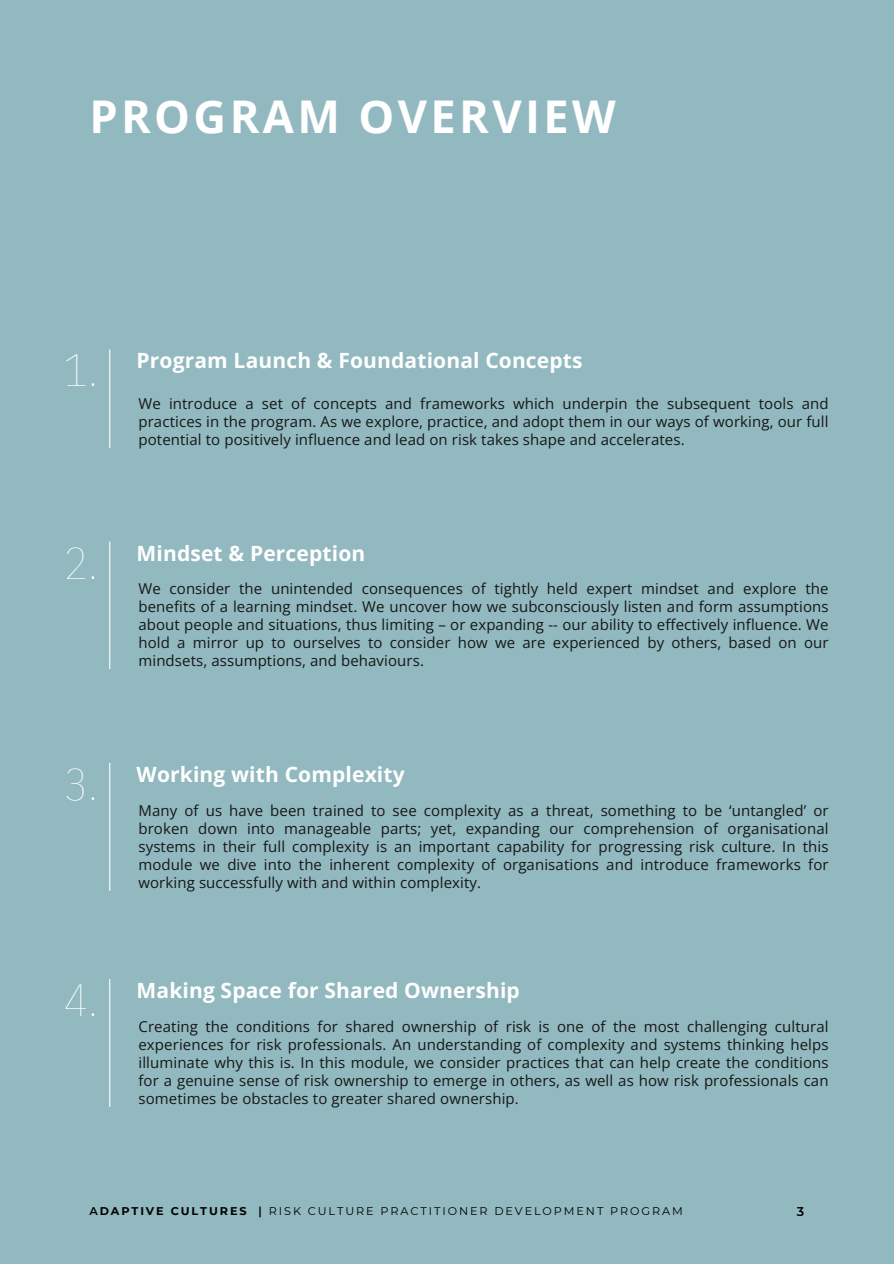
<style>
.page{position:relative;width:894px;height:1264px;background:#fff}
.page>*{position:absolute;margin:0;border:0;box-sizing:border-box;transform-origin:0 0}
.t1{font:700 45.15px "Open Sans";letter-spacing:.075em;color:#fff}
.t2{font:100 45px "IBM Plex Sans Cond";color:#fff}
.t3{font:700 21px "Open Sans";letter-spacing:.005em;color:#fff}
.t4{font:15px/18px "Open Sans";letter-spacing:.005em;color:#171717;text-align:justify}
.t5{font:600 12.75px "Montserrat";color:#000}
.t6{font:11.25px "Montserrat";letter-spacing:.17em;color:#000}
.s1{font-weight:600}
.s2{font-weight:700}
</style>
<div class="page">
<div style="left:0;top:0;width:893px;height:1263px;background:#91b9bf"></div>
<hr style="left:109px;top:350px;width:1px;height:97px;background:#fff">
<hr style="left:109px;top:542px;width:1px;height:126px;background:#fff">
<hr style="left:109px;top:763px;width:1px;height:127px;background:#fff">
<hr style="left:109px;top:979px;width:1px;height:127px;background:#fff">
<h1 class="t1" style="left:89px;top:85px;width:527px">PROGRAM OVERVIEW</h1>
<h2 class="t2" style="left:64px;top:340px;width:36px">1.</h2>
<h3 class="t3" style="left:136px;top:346px;width:447px">Program Launch &amp; Foundational Concepts</h3>
<p class="t4" style="left:138px;top:394px;width:691px">We introduce a set of concepts and frameworks which underpin the subsequent tools and practices in the program. As we explore, practice, and adopt them in our ways of working, our full potential to positively influence and lead on risk takes shape and accelerates.</p>
<h2 class="t2" style="left:64px;top:532px;width:36px">2.</h2>
<h3 class="t3" style="left:136px;top:538px;width:230px">Mindset &amp; Perception</h3>
<p class="t4" style="left:138px;top:579px;width:691px">We consider the unintended consequences of tightly held expert mindset and explore the benefits of a learning mindset. We uncover how we subconsciously listen and form assumptions about people and situations, thus limiting – or expanding -- our ability to effectively influence. We hold a mirror up to ourselves to consider how we are experienced by others, based on our mindsets, assumptions, and behaviours.</p>
<h2 class="t2" style="left:64px;top:753px;width:36px">3.</h2>
<h3 class="t3" style="left:136px;top:759px;width:269px">Working with Complexity</h3>
<p class="t4" style="left:138px;top:800px;width:691px">Many of us have been trained to see complexity as a threat, something to be ‘untangled’ or broken down into manageable parts; yet, expanding our comprehension of organisational systems in their full complexity is an important capability for progressing risk culture. In this module we dive into the inherent complexity of organisations and introduce frameworks for working successfully with and within complexity.</p>
<h2 class="t2" style="left:64px;top:969px;width:36px">4.</h2>
<h3 class="t3" style="left:136px;top:975px;width:384px">Making Space for Shared Ownership</h3>
<p class="t4" style="left:138px;top:1016px;width:691px">Creating the conditions for shared ownership of risk is one of the most challenging cultural experiences for risk professionals. An understanding of complexity and systems thinking helps illuminate why this is. In this module, we consider practices that can help create the conditions for a genuine sense of risk ownership to emerge in others, as well as how risk professionals can sometimes be obstacles to greater shared ownership.</p>
<p class="t6" style="left:89px;top:1203px;width:594px"><span class="s1">A</span><span class="s2">DAPTIVE CULTURES</span> <span class="s1">|</span> RISK CULTURE PRACTITIONER DEVELOPMENT PROGRAM</p>
<p class="t5" style="left:796px;top:1203px;width:9px">3</p>
</div>
